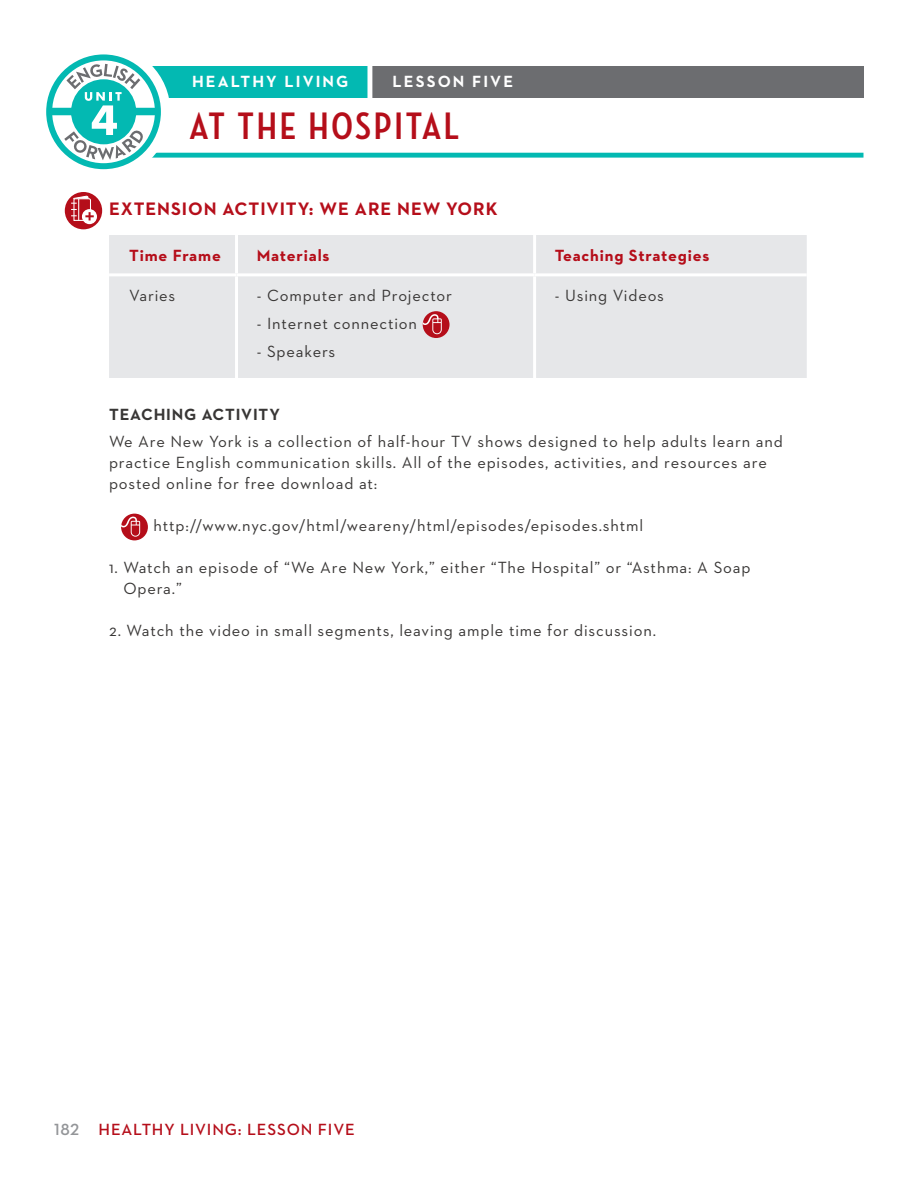
<style>
.page{position:relative;width:918px;height:1188px;background:#fff}
.page>*{position:absolute;margin:0;border:0;box-sizing:border-box;transform-origin:0 0}
.t1{font:700 39px "Neutraface Condensed";letter-spacing:.07em;color:#b50e1a}
.STEPS{font:700 18.3px "Neutraface 2 Text";letter-spacing:.05em;color:#b50e1a}
.BODY_COPY{font:16.5px/21px "Neutraface 2 Text";letter-spacing:.05em;color:#383635}
.t2{font:700 16.5px "Neutraface 2 Text";letter-spacing:.05em;color:#b50e1a}
.t3{font:600 16.5px "Neutraface 2 Text";letter-spacing:.05em;color:#b50e1a}
.t4{font:700 16.5px "Neutraface 2 Text";letter-spacing:.125em;color:#fff}
.SUBHEAD_GRAY{font:700 16.5px "Neutraface 2 Text";letter-spacing:.05em;color:#383635}
.s1{color:#939598}
</style>
<div class="page">
<div style="left:110px;top:66px;width:276px;height:31px;background:#03b9b2"></div>
<div style="left:369px;top:66px;width:495px;height:31px;background:#6c6d70"></div>
<div style="left:367px;top:59px;width:5px;height:42px;background:#fff"></div>
<div style="left:89px;top:153px;width:774px;height:5px;background:#03b9b2"></div>
<svg style="left:46px;top:54px;width:124px;height:116px"></svg>
<div style="left:109px;top:235px;width:698px;height:143px;background:#e6e7e9"></div>
<hr style="left:235px;top:235px;width:3px;height:38px;background:#fff">
<hr style="left:533px;top:235px;width:3px;height:38px;background:#fff">
<hr style="left:109px;top:273px;width:128px;height:3px;background:#fff">
<hr style="left:237px;top:273px;width:298px;height:3px;background:#fff">
<hr style="left:235px;top:276px;width:3px;height:102px;background:#fff">
<hr style="left:535px;top:273px;width:272px;height:3px;background:#fff">
<hr style="left:533px;top:276px;width:3px;height:102px;background:#fff">
<div style="left:423px;top:311px;width:27px;height:27px;background:#b50e1a;border-radius:50%"></div>
<svg style="left:423px;top:314px;width:19px;height:20px"></svg>
<div style="left:121px;top:514px;width:27px;height:26px;background:#b50e1a;border-radius:50%"></div>
<svg style="left:121px;top:517px;width:19px;height:20px"></svg>
<div style="left:65px;top:192px;width:37px;height:37px;background:#b50e1a;border-radius:50%"></div>
<div style="left:82px;top:209px;width:15px;height:15px;background:#fff;border-radius:50%"></div>
<svg style="left:71px;top:196px;width:23px;height:25px"></svg>
<p class="t4" style="left:192px;top:71px;width:158px">HEALTHY LIVING</p>
<p class="t4" style="left:393px;top:71px;width:122px">LESSON FIVE</p>
<h1 class="t1" style="left:189px;top:104px;width:272px">AT THE HOSPITAL</h1>
<p class="STEPS" style="left:109px;top:197px;width:390px">EXTENSION ACTIVITY: WE ARE NEW YORK</p>
<p class="t2" style="left:129px;top:245px;width:93px">Time Frame</p>
<p class="t2" style="left:257px;top:245px;width:74px">Materials</p>
<p class="t2" style="left:555px;top:245px;width:156px">Teaching Strategies</p>
<p class="BODY_COPY" style="left:129px;top:285px;width:48px">Varies</p>
<p class="BODY_COPY" style="left:257px;top:285px;width:197px">- Computer and Projector</p>
<p class="BODY_COPY" style="left:257px;top:313px;width:162px">- Internet connection</p>
<p class="BODY_COPY" style="left:257px;top:340px;width:80px">- Speakers</p>
<p class="BODY_COPY" style="left:555px;top:285px;width:111px">- Using Videos</p>
<p class="SUBHEAD_GRAY" style="left:109px;top:403px;width:172px">TEACHING ACTIVITY</p>
<p class="BODY_COPY" style="left:109px;top:431px;width:675px">We Are New York is a collection of half-hour TV shows designed to help adults learn and practice English communication skills. All of the episodes, activities, and resources are posted online for free download at:</p>
<p class="BODY_COPY" style="left:153px;top:515px;width:491px">http://www.nyc.gov/html/weareny/html/episodes/episodes.shtml</p>
<p class="BODY_COPY" style="left:123px;top:557px;width:629px;text-indent:-14px">1. Watch an episode of “We Are New York,” either “The Hospital” or “Asthma: A Soap<br>Opera.”</p>
<p class="BODY_COPY" style="left:109px;top:620px;width:548px">2. Watch the video in small segments, leaving ample time for discussion.</p>
<p class="t3" style="left:54px;top:1118px;width:302px"><span class="s1">182</span> HEALTHY LIVING: LESSON FIVE</p>
</div>
